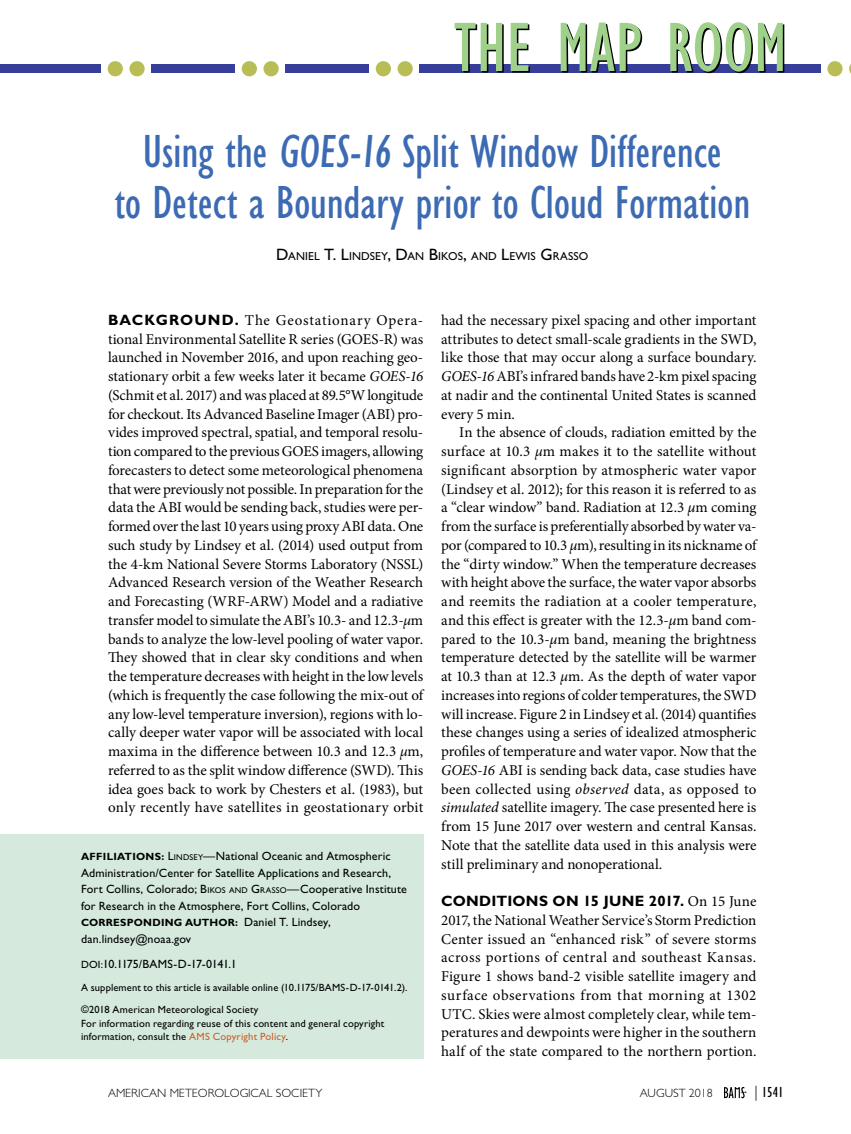
<style>
.page{position:relative;width:851px;height:1134px;background:#fff}
.page>*{position:absolute;margin:0;border:0;box-sizing:border-box;transform-origin:0 0}
.AA_MAPROOM_Article_T{font:condensed 48px/51px "Gill Sans Std";letter-spacing:-.005em;color:#3c6ab3;text-align:center}
.AA_First_Par__w_bold{font:15px/18.8px "Minion Pro";letter-spacing:.005em;color:#000;text-align:justify}
.AA_Body_Text{font:15px/18.8px "Minion Pro";letter-spacing:-.005em;color:#000;text-align:justify}
.t1{font:condensed 15px "Gill Sans Std";color:#000}
.AA_Affiliation_Corre{font:12px/16.5px "Gill Sans Std";letter-spacing:.01em;color:#000}
.t2{font:300 12px "Gill Sans Std";color:#000}
.AA_Affiliation_Corre-2{font:12px "Gill Sans Std";letter-spacing:-.025em;color:#000}
.AA_Authors{font:11.55px "Gill Sans Std";letter-spacing:.01em;color:#000}
.AA_Affiliation_Corre-3{font:10.5px/13.5px "Gill Sans Std";letter-spacing:.015em;color:#000}
.AA_Affiliation_Corre-4{font:700 10.5px "Gill Sans Std";letter-spacing:.02em;color:#000}
.s1{font-size:16.5px}
.s2{font-family:"Gill Sans Std";font-weight:700}
.s3{font-style:italic}
.s4{font-weight:700;font-size:10.5px}
.s5{font-style:inherit}
.s6{font-size:8.4px}
.s7{font-weight:400;font-size:12px}
.s8{font-size:10.5px}
.s9{color:#cd5e2c}
.s10{font-weight:300;font-stretch:normal}
</style>
<div class="page">
<div style="left:1px;top:64px;width:849px;height:9px;background:#363e99"></div>
<div style="left:821px;top:63px;width:29px;height:12px;background:#fff"></div>
<div style="left:827px;top:61px;width:15px;height:15px;background:#b8be55;border-radius:50%"></div>
<div style="left:101px;top:63px;width:50px;height:12px;background:#fff"></div>
<div style="left:108px;top:61px;width:15px;height:15px;background:#b8be55;border-radius:50%"></div>
<div style="left:129px;top:61px;width:16px;height:15px;background:#b8be55;border-radius:50%"></div>
<div style="left:235px;top:63px;width:50px;height:12px;background:#fff"></div>
<div style="left:242px;top:61px;width:15px;height:15px;background:#b8be55;border-radius:50%"></div>
<div style="left:263px;top:61px;width:16px;height:15px;background:#b8be55;border-radius:50%"></div>
<div style="left:369px;top:63px;width:50px;height:12px;background:#fff"></div>
<div style="left:376px;top:61px;width:15px;height:15px;background:#b8be55;border-radius:50%"></div>
<div style="left:397px;top:61px;width:16px;height:15px;background:#b8be55;border-radius:50%"></div>
<svg style="left:454px;top:23px;width:49px;height:50px"></svg>
<svg style="left:510px;top:23px;width:20px;height:50px"></svg>
<svg style="left:560px;top:23px;width:82px;height:50px"></svg>
<svg style="left:670px;top:22px;width:114px;height:51px"></svg>
<svg style="left:724px;top:1087px;width:22px;height:11px"></svg>
<div style="left:0;top:834px;width:423px;height:225px;background:#d5eadd"></div>
<p class="AA_MAPROOM_Article_T" style="left:114px;top:126px;width:637px">Using the GOES-16 Split Window Difference<br>to Detect a Boundary prior to Cloud Formation</p>
<p class="AA_Authors" style="left:276px;top:249px;width:313px"><span class="s1">D</span>ANIEL <span class="s1">T. L</span>INDSEY<span class="s1">, D</span>AN <span class="s1">B</span>IKOS<span class="s1">,</span> AND <span class="s1">L</span>EWIS <span class="s1">G</span>RASSO</p>
<p class="AA_First_Par__w_bold" style="left:108px;top:311px;width:317px"><span class="s2">BACKGROUND.</span> The Geostationary Opera&shy;tional Environmental Satellite R series (GOES-R) was launched in November 2016, and upon reaching geo&shy;stationary orbit a few weeks later it became <span class="s3">GOES-16 </span>(Schmit et al. 2017) and was placed at 89.5°W longitude for checkout. Its Advanced Baseline Imager (ABI) pro&shy;vides improved spectral, spatial, and temporal resolu&shy;tion compared to the previous GOES imagers, allowing forecasters to detect some meteorological phenomena that were previously not possible. In preparation for the data the ABI would be sending back, studies were per&shy;formed over the last 10 years using proxy ABI data. One such study by Lindsey et al. (2014) used output from the 4-km National Severe Storms Laboratory (NSSL)<br>Advanced Research version of the Weather Research and Forecasting (WRF-ARW) Model and a radiative transfer model to simulate the ABI’s 10.3- and 12.3-<span class="s3">µ</span>m bands to analyze the low-level pooling of water vapor.<br>They showed that in clear sky conditions and when the temperature decreases with height in the low levels (which is frequently the case following the mix-out of any low-level temperature inversion), regions with lo&shy;cally deeper water vapor will be associated with local maxima in the difference between 10.3 and 12.3 <span class="s3">µ</span>m, referred to as the split window difference (SWD). This idea goes back to work by Chesters et al. (1983), but only recently have satellites in geostationary orbit</p>
<p class="AA_First_Par__w_bold" style="left:441px;top:311px;width:317px">had the necessary pixel spacing and other important attributes to detect small-scale gradients in the SWD, like those that may occur along a surface boundary.<br><span class="s3">GOES-16</span> ABI’s infrared bands have 2-km pixel spacing at nadir and the continental United States is scanned every 5 min.</p>
<p class="AA_Body_Text" style="left:441px;top:423px;width:317px;text-indent:18px">In the absence of clouds, radiation emitted by the surface at 10.3 <span class="s3">µ</span>m makes it to the satellite without significant absorption by atmospheric water vapor (Lindsey et al. 2012); for this reason it is referred to as a “clear window” band. Radiation at 12.3 <span class="s3">µ</span>m coming from the surface is preferentially absorbed by water va&shy;por (compared to 10.3 <span class="s3">µ</span>m), resulting in its nickname of the “dirty window.” When the temperature decreases with height above the surface, the water vapor absorbs and reemits the radiation at a cooler temperature, and this effect is greater with the 12.3-<span class="s3">µ</span>m band com&shy;pared to the 10.3-<span class="s3">µ</span>m band, meaning the brightness temperature detected by the satellite will be warmer at 10.3 than at 12.3 <span class="s3">µ</span>m. As the depth of water vapor increases into regions of colder temperatures, the SWD will increase. Figure 2 in Lindsey et al. (2014) quantifies these changes using a series of idealized atmospheric profiles of temperature and water vapor. Now that the <span class="s3">GOES-16</span> ABI is sending back data, case studies have been collected using <span class="s3">observed</span> data, as opposed to <span class="s3">simulated</span> satellite imagery. The case presented here is from 15 June 2017 over western and central Kansas.<br>Note that the satellite data used in this analysis were still preliminary and nonoperational.</p>
<p class="AA_First_Par__w_bold" style="left:441px;top:892px;width:317px"><span class="s2">CONDITIONS ON 15 JUNE 2017.</span> On 15 June 2017, the National Weather Service’s Storm Prediction Center issued an “enhanced risk” of severe storms across portions of central and southeast Kansas.<br>Figure 1 shows band-2 visible satellite imagery and surface observations from that morning at 1302<br>UTC. Skies were almost completely clear, while tem&shy;peratures and dewpoints were higher in the southern half of the state compared to the northern portion.</p>
<p class="AA_Affiliation_Corre" style="left:81px;top:848px;width:327px"><span class="s4">AFFILIATIONS:</span> <span class="s5">L</span><span class="s6">INDSEY</span>—National Oceanic and Atmospheric Administration/Center for Satellite Applications and Research, Fort Collins, Colorado; <span class="s5">B</span><span class="s6">IKOS AND</span> <span class="s5">G</span><span class="s6">RASSO</span>—Cooperative Institute for Research in the Atmosphere, Fort Collins, Colorado</p>
<p class="AA_Affiliation_Corre-4" style="left:81px;top:917px;width:251px">CORRESPONDING AUTHOR: <span class="s7">Daniel T. Lindsey,</span></p>
<p class="AA_Affiliation_Corre" style="left:81px;top:931px;width:112px">dan.lindsey@noaa.gov</p>
<p class="AA_Affiliation_Corre-2" style="left:81px;top:957px;width:157px"><span class="s8">DOI:</span>10.1175/BAMS-D-17-0141.1</p>
<p class="AA_Affiliation_Corre-3" style="left:81px;top:981px;width:328px">A supplement to this article is available online (10.1175/BAMS-D-17-0141.2).</p>
<p class="AA_Affiliation_Corre-3" style="left:81px;top:1003px;width:179px">©2018 American Meteorological Society</p>
<p class="AA_Affiliation_Corre-3" style="left:81px;top:1017px;width:305px">For information regarding reuse of this content and general copyright information, consult the <span class="s9">AMS Copyright Policy</span>.</p>
<p class="t2" style="left:108px;top:1086px;width:216px">AMERICAN METEOROLOGICAL SOCIETY</p>
<p class="t2" style="left:640px;top:1086px;width:74px">AUGUST 2018</p>
<p class="t1" style="left:754px;top:1084px;width:31px"><span class="s10">|</span> 1541</p>
</div>
